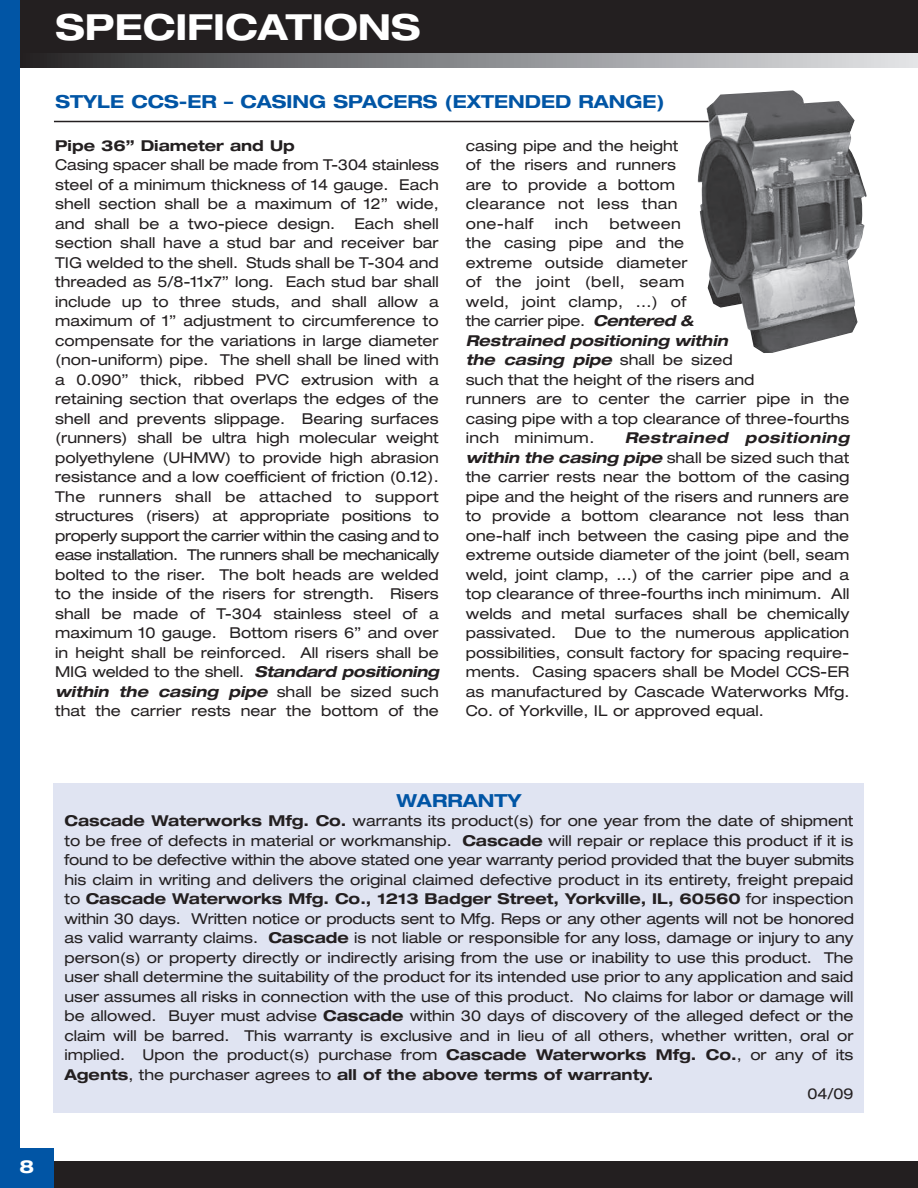
<style>
.page{position:relative;width:918px;height:1188px;background:#fff}
.page>*{position:absolute;margin:0;border:0;box-sizing:border-box;transform-origin:0 0}
.t1{font:700 expanded 36px "Helvetica Neue";color:#fff}
.t2{font:700 expanded 18px "Helvetica Neue";color:#0155a5}
.t3{font:700 expanded 18px "Helvetica Neue";color:#fff}
.t4{font:expanded 15px/19.5px "Helvetica Neue";color:#231f20;text-align:justify}
.t5{font:700 expanded 15px "Helvetica Neue";color:#231f20}
.t6{font:expanded 15px "Helvetica Neue";letter-spacing:-.02em;color:#231f20}
.s1{font-weight:700;font-style:italic}
.s2{font-weight:700}
.s3{font-weight:400}
</style>
<div class="page">
<div style="left:0;top:0;width:918px;height:54px;background:#231f20"></div>
<svg style="left:20px;top:54px;width:898px;height:13px;background:#87888b"></svg>
<div style="left:0;top:1161px;width:918px;height:27px;background:#231f20"></div>
<div style="left:0;top:0;width:20px;height:1161px;background:#0155a5"></div>
<div style="left:0;top:1147px;width:54px;height:41px;background:#0155a5"></div>
<div style="left:54px;top:783px;width:810px;height:330px;background:#e0e4f2"></div>
<hr style="left:54px;top:121px;width:796px;height:1px;background:#231f20">
<img style="left:698px;top:90px;width:169px;height:263px">
<h1 class="t1" style="left:55px;top:4px;width:366px">SPECIFICATIONS</h1>
<p class="t2" style="left:55px;top:90px;width:611px">STYLE CCS-ER – CASING SPACERS (EXTENDED RANGE)</p>
<p class="t5" style="left:55px;top:136px;width:241px">Pipe 36” Diameter and Up</p>
<p class="t4" style="left:55px;top:155px;width:385px">Casing spacer shall be made from T-304 stainless steel of a minimum thickness of 14 gauge. Each shell section shall be a maximum of 12” wide, and shall be a two-piece design.</p>
<p class="t4" style="left:55px;top:213px;width:386px;text-indent:299px">Each shell section shall have a stud bar and receiver bar TIG welded to the shell. Studs shall be T-304 and threaded as 5/8-11x7” long. Each stud bar shall include up to three studs, and shall allow a maximum of 1” adjustment to circumference to compensate for the variations in large diameter (non-uniform) pipe. The shell shall be lined with a 0.090” thick, ribbed PVC extrusion with a retaining section that overlaps the edges of the shell and prevents slippage. Bearing surfaces (runners) shall be ultra high molecular weight polyethylene (UHMW) to provide high abrasion resistance and a low coefficient of friction (0.12).<br>The runners shall be attached to support structures (risers) at appropriate positions to properly support the carrier within the casing and to ease installation. The runners shall be mechanically bolted to the riser. The bolt heads are welded to the inside of the risers for strength. Risers shall be made of T-304 stainless steel of a maximum 10 gauge. Bottom risers 6” and over in height shall be reinforced. All risers shall be MIG welded to the shell. <span class="s1">Standard positioning within the casing pipe</span> shall be sized such that the carrier rests near the bottom of the</p>
<p class="t4" style="left:466px;top:135px;width:214px;text-align:left">casing pipe and the height of the risers and runners are to provide a bottom clearance not less than one-half</p>
<p class="t4" style="left:466px;top:213px;width:385px;text-align:left;text-indent:144px">between<br>the casing pipe and the<br>extreme outside diameter<br>of the joint (bell, seam<br>weld, joint clamp, ...) of<br>the carrier pipe. <span class="s1">Centered &amp;<br>Restrained positioning within<br>the casing pipe</span> shall be sized<br>such that the height of the risers and<br>runners are to center the carrier pipe in the casing pipe with a top clearance of three-fourths inch minimum.</p>
<p class="t4" style="left:555px;top:213px;width:35px">inch</p>
<p class="t4" style="left:466px;top:428px;width:385px;text-indent:159px"><span class="s1">Restrained positioning within the casing pipe</span> shall be sized such that the carrier rests near the bottom of the casing pipe and the height of the risers and runners are to provide a bottom clearance not less than one-half inch between the casing pipe and the extreme outside diameter of the joint (bell, seam weld, joint clamp, ...) of the carrier pipe and a top clearance of three-fourths inch minimum. All welds and metal surfaces shall be chemically passivated. Due to the numerous application possibilities, consult factory for spacing require&shy;ments. Casing spacers shall be Model CCS-ER as manufactured by Cascade Waterworks Mfg.<br>Co. of Yorkville, IL or approved equal.</p>
<p class="t3" style="left:20px;top:1155px;width:16px">8</p>
<p class="t2" style="left:397px;top:789px;width:126px">WARRANTY</p>
<p class="t4" style="left:64px;top:811px;width:790px"><span class="s2">Cascade Waterworks Mfg. Co.</span> warrants its product(s) for one year from the date of shipment</p>
<p class="t4" style="left:64px;top:830px;width:790px">to be free of defects in material or workmanship. <span class="s2">Cascade</span> will repair or replace this product if it is</p>
<p class="t6" style="left:64px;top:851px;width:791px">found to be defective within the above stated one year warranty period provided that the buyer submits</p>
<p class="t4" style="left:64px;top:869px;width:791px">his claim in writing and delivers the original claimed defective product in its entirety, freight prepaid</p>
<p class="t5" style="left:64px;top:889px;width:791px"><span class="s3">to</span> Cascade Waterworks Mfg. Co., 1213 Badger Street, Yorkville, IL, 60560 <span class="s3">for inspection</span></p>
<p class="t4" style="left:64px;top:908px;width:791px">within 30 days. Written notice or products sent to Mfg. Reps or any other agents will not be honored</p>
<p class="t4" style="left:64px;top:928px;width:790px">as valid warranty claims. <span class="s2">Cascade</span> is not liable or responsible for any loss, damage or injury to any</p>
<p class="t4" style="left:64px;top:947px;width:790px">person(s) or property directly or indirectly arising from the use or inability to use this product. The</p>
<p class="t4" style="left:64px;top:967px;width:790px">user shall determine the suitability of the product for its intended use prior to any application and said</p>
<p class="t4" style="left:64px;top:986px;width:790px">user assumes all risks in connection with the use of this product. No claims for labor or damage will</p>
<p class="t4" style="left:64px;top:1006px;width:790px">be allowed. Buyer must advise <span class="s2">Cascade</span> within 30 days of discovery of the alleged defect or the</p>
<p class="t4" style="left:64px;top:1025px;width:790px">claim will be barred. This warranty is exclusive and in lieu of all others, whether written, oral or</p>
<p class="t4" style="left:64px;top:1045px;width:791px">implied. Upon the product(s) purchase from <span class="s2">Cascade Waterworks Mfg. Co.</span>, or any of its</p>
<p class="t5" style="left:64px;top:1065px;width:591px">Agents<span class="s3">, the purchaser agrees to</span> all of the above terms of warranty.</p>
<p class="t4" style="left:807px;top:1084px;width:48px">04/09</p>
</div>
